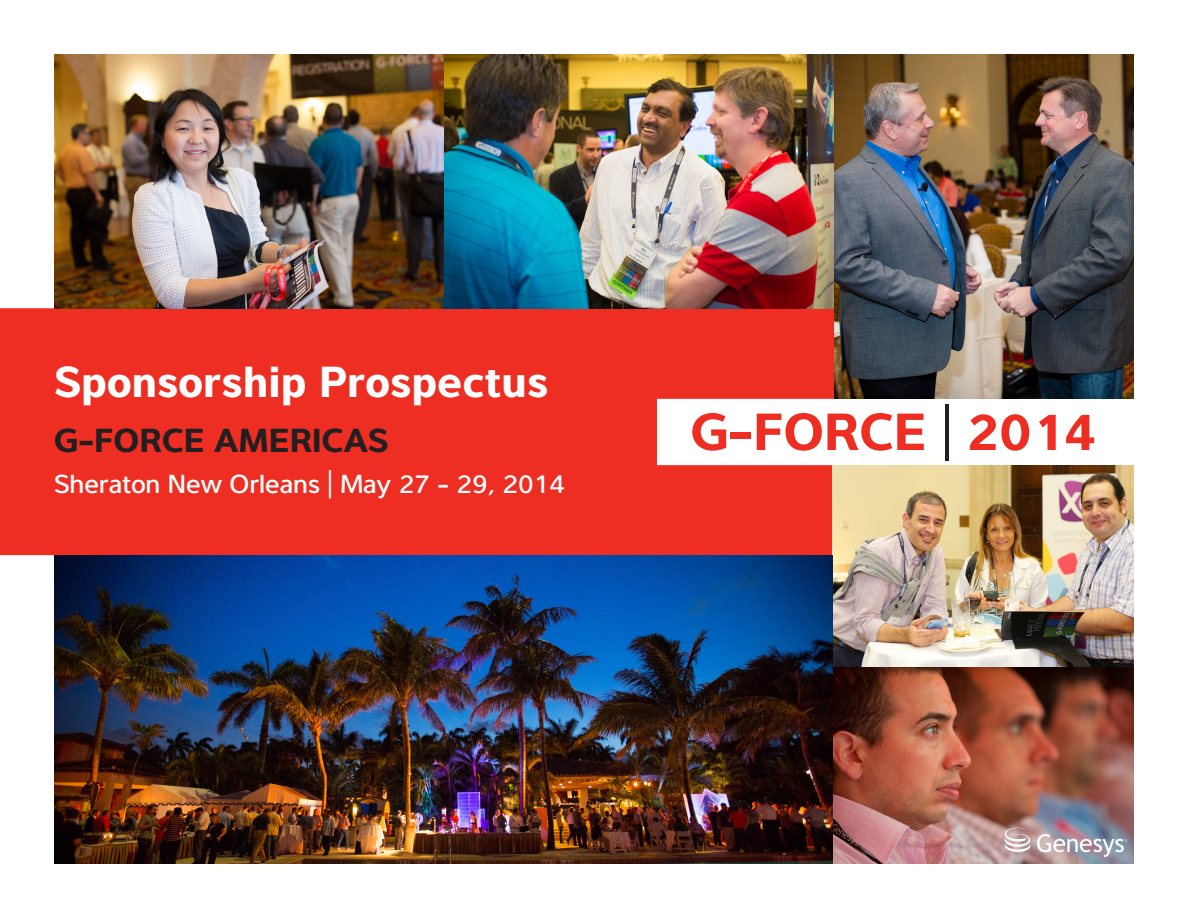
<style>
.page{position:relative;width:1188px;height:918px;background:#fff}
.page>*{position:absolute;margin:0;border:0;box-sizing:border-box;transform-origin:0 0}
.t1{font:700 54px "Interval";color:#ee2e22}
.t2{font:700 45px "Interval";color:#fff}
.t3{font:700 34.5px "Interval";color:#231f20}
.t4{font:500 27px "Interval";color:#fff}
.s1{font-weight:500;color:#231f20}
</style>
<div class="page">
<div style="left:1px;top:309px;width:833px;height:245px;background:#ee2e22"></div>
<div style="left:0;top:308px;width:835px;height:247px;border:2px solid #ee2e22"></div>
<div style="left:657px;top:399px;width:482px;height:66px;background:#fff"></div>
<img style="left:55px;top:55px;width:779px;height:254px">
<img style="left:834px;top:55px;width:299px;height:344px">
<img style="left:833px;top:465px;width:300px;height:398px">
<img style="left:55px;top:555px;width:778px;height:308px">
<svg style="left:1004px;top:828px;width:123px;height:29px;background:#b4a7af"></svg>
<p class="t2" style="left:54px;top:354px;width:496px">Sponsorship Prospectus</p>
<p class="t3" style="left:54px;top:420px;width:337px">G-FORCE AMERICAS</p>
<p class="t4" style="left:54px;top:469px;width:513px">Sheraton New Orleans | May 27 - 29, 2014</p>
<p class="t1" style="left:690px;top:399px;width:408px">G-FORCE <span class="s1">|</span> 2014</p>
</div>
